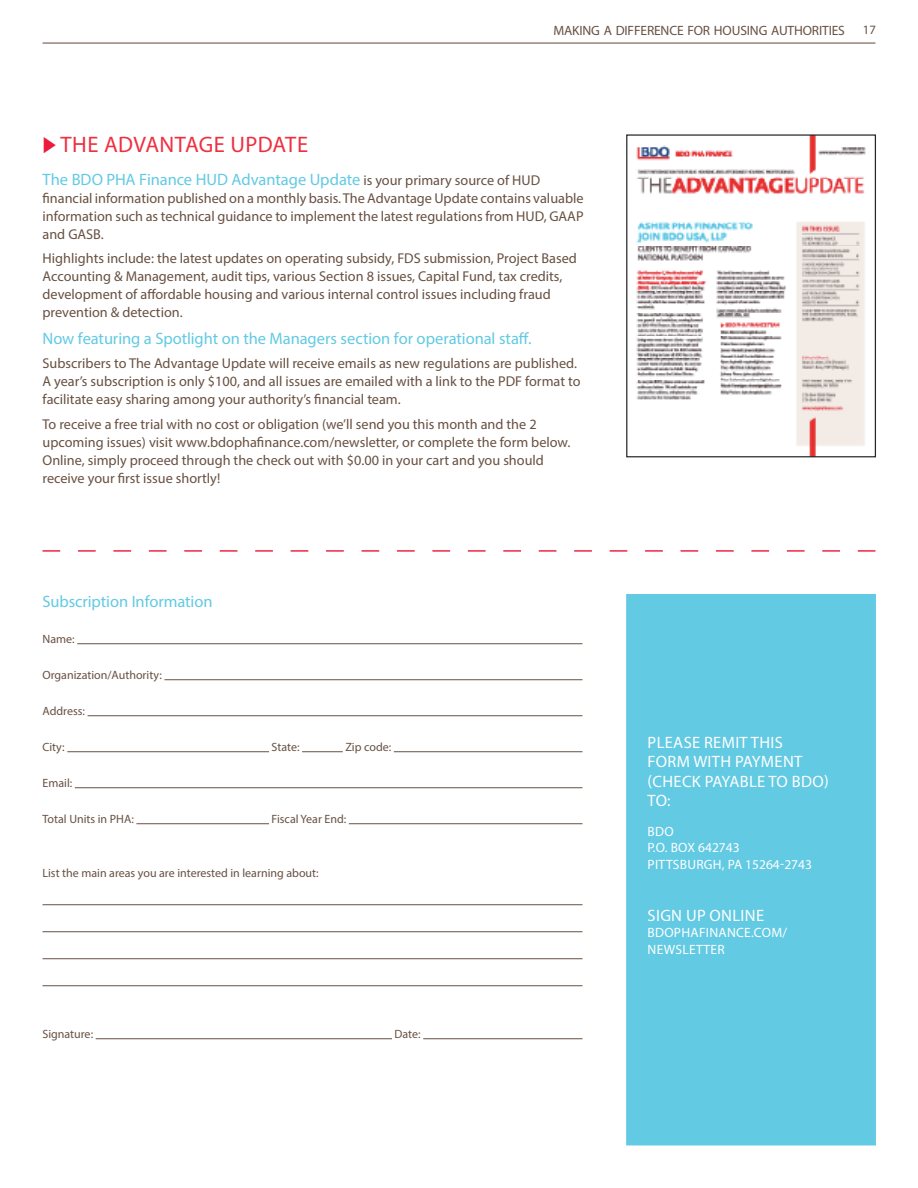
<style>
.page{position:relative;width:918px;height:1188px;background:#fff}
.page>*{position:absolute;margin:0;border:0;box-sizing:border-box;transform-origin:0 0}
.t1{font:22.5px "Myriad Pro";letter-spacing:.02em;color:#ee3041}
.t2{font:16.5px "Myriad Pro";letter-spacing:-.005em;color:#62cae3}
.t3{font:16.5px/19.5px "Myriad Pro";letter-spacing:.02em;color:#fff}
.t4{font:14.25px/18px "Myriad Pro";color:#685041}
.t5{font:13.5px/16.5px "Myriad Pro";color:#fff}
.t6{font:13.5px "Myriad Pro";letter-spacing:-.01em;color:#685041}
.t7{font:13.5px "Myriad Pro";letter-spacing:.02em;color:#fff}
.t8{font:12.75px "Myriad Pro";color:#685041}
.t9{font:12px "Myriad Pro";color:#685041}
.s1{color:#ed1a3b}
.s2{font-size:14.25px;color:#685041}
</style>
<div class="page">
<hr style="left:43px;top:43px;width:832px;height:1px;background:#685041">
<hr style="left:77px;top:643px;width:506px;height:1px;background:#685041">
<hr style="left:164px;top:679px;width:419px;height:1px;background:#685041">
<hr style="left:88px;top:715px;width:495px;height:1px;background:#685041">
<hr style="left:67px;top:751px;width:202px;height:1px;background:#685041">
<hr style="left:302px;top:751px;width:41px;height:1px;background:#685041">
<hr style="left:394px;top:751px;width:189px;height:1px;background:#685041">
<hr style="left:75px;top:787px;width:508px;height:1px;background:#685041">
<hr style="left:136px;top:823px;width:133px;height:1px;background:#685041">
<hr style="left:349px;top:823px;width:234px;height:1px;background:#685041">
<hr style="left:43px;top:904px;width:540px;height:1px;background:#685041">
<hr style="left:43px;top:931px;width:540px;height:1px;background:#685041">
<hr style="left:43px;top:958px;width:540px;height:1px;background:#685041">
<hr style="left:43px;top:985px;width:540px;height:1px;background:#685041">
<hr style="left:96px;top:1038px;width:296px;height:1px;background:#685041">
<hr style="left:423px;top:1038px;width:160px;height:1px;background:#685041">
<img style="left:636px;top:136px;width:230px;height:319px">
<div style="left:626px;top:134px;width:250px;height:323px;border:1px solid #292829"></div>
<svg style="left:43px;top:550px;width:832px;height:2px"></svg>
<div style="left:626px;top:594px;width:250px;height:551px;background:#62cae3;border:2px solid #62cae3"></div>
<p class="t6" style="left:554px;top:22px;width:293px">Making a Difference for Housing Authorities</p>
<p class="t8" style="left:863px;top:22px;width:15px">17</p>
<h1 class="t1" style="left:43px;top:130px;width:117px"><span class="s1">◆</span> The Advantage</h1>
<h1 class="t1" style="left:231px;top:130px;width:14px">Update</h1>
<p class="t2" style="left:43px;top:169px;width:499px">The BDO PHA Finance HUD Advantage Update <span class="s2">is your primary source of HUD</span></p>
<p class="t4" style="left:43px;top:189px;width:543px;text-align:justify">financial information published on a monthly basis. The Advantage Update contains valuable information such as technical guidance to implement the latest regulations from HUD, GAAP and GASB.</p>
<p class="t4" style="left:43px;top:249px;width:536px">Highlights include: the latest updates on operating subsidy, FDS submission, Project Based Accounting &amp; Management, audit tips, various Section 8 issues, Capital Fund, tax credits, development of affordable housing and various internal control issues including fraud prevention &amp; detection.</p>
<p class="t2" style="left:43px;top:328px;width:490px">Now featuring a Spotlight on the Managers section for operational staff.</p>
<p class="t4" style="left:43px;top:354px;width:540px">Subscribers to The Advantage Update will receive emails as new regulations are published.<br>A year’s subscription is only $100, and all issues are emailed with a link to the PDF format to facilitate easy sharing among your authority’s financial team.</p>
<p class="t4" style="left:43px;top:415px;width:530px">To receive a free trial with no cost or obligation (we’ll send you this month and the 2 upcoming issues) visit www.bdophafinance.com/newsletter, or complete the form below.<br>Online, simply proceed through the check out with $0.00 in your cart and you should receive your first issue shortly!</p>
<p class="t2" style="left:43px;top:591px;width:172px">Subscription Information</p>
<p class="t9" style="left:43px;top:631px;width:34px">Name:</p>
<p class="t9" style="left:43px;top:667px;width:121px">Organization/Authority:</p>
<p class="t9" style="left:43px;top:703px;width:44px">Address:</p>
<p class="t9" style="left:43px;top:739px;width:24px">City:</p>
<p class="t9" style="left:272px;top:739px;width:29px">State:</p>
<p class="t9" style="left:345px;top:739px;width:47px">Zip code:</p>
<p class="t9" style="left:43px;top:775px;width:31px">Email:</p>
<p class="t9" style="left:43px;top:811px;width:93px">Total Units in PHA:</p>
<p class="t9" style="left:272px;top:811px;width:76px">Fiscal Year End:</p>
<p class="t9" style="left:43px;top:865px;width:278px">List the main areas you are interested in learning about:</p>
<p class="t9" style="left:43px;top:1026px;width:52px">Signature:</p>
<p class="t9" style="left:395px;top:1026px;width:28px">Date:</p>
<p class="t3" style="left:648px;top:732px;width:137px">Please remit th is form with payment (check payab</p>
<p class="t3" style="left:749px;top:771px;width:81px">le to BDO)</p>
<p class="t3" style="left:648px;top:791px;width:25px">to :</p>
<p class="t5" style="left:648px;top:823px;width:166px">BDO<br>P.O. Box 642743<br>Pittsburgh, PA 15264-2743</p>
<p class="t3" style="left:648px;top:905px;width:108px">Sign up online</p>
<p class="t7" style="left:648px;top:924px;width:36px">BDOpha</p>
<p class="t7" style="left:699px;top:924px;width:20px">finan</p>
<p class="t7" style="left:736px;top:924px;width:52px">ce.com/</p>
<p class="t7" style="left:648px;top:941px;width:10px">new</p>
<p class="t7" style="left:675px;top:941px;width:22px">slette</p>
<p class="t7" style="left:718px;top:941px;width:9px">r</p>
</div>
